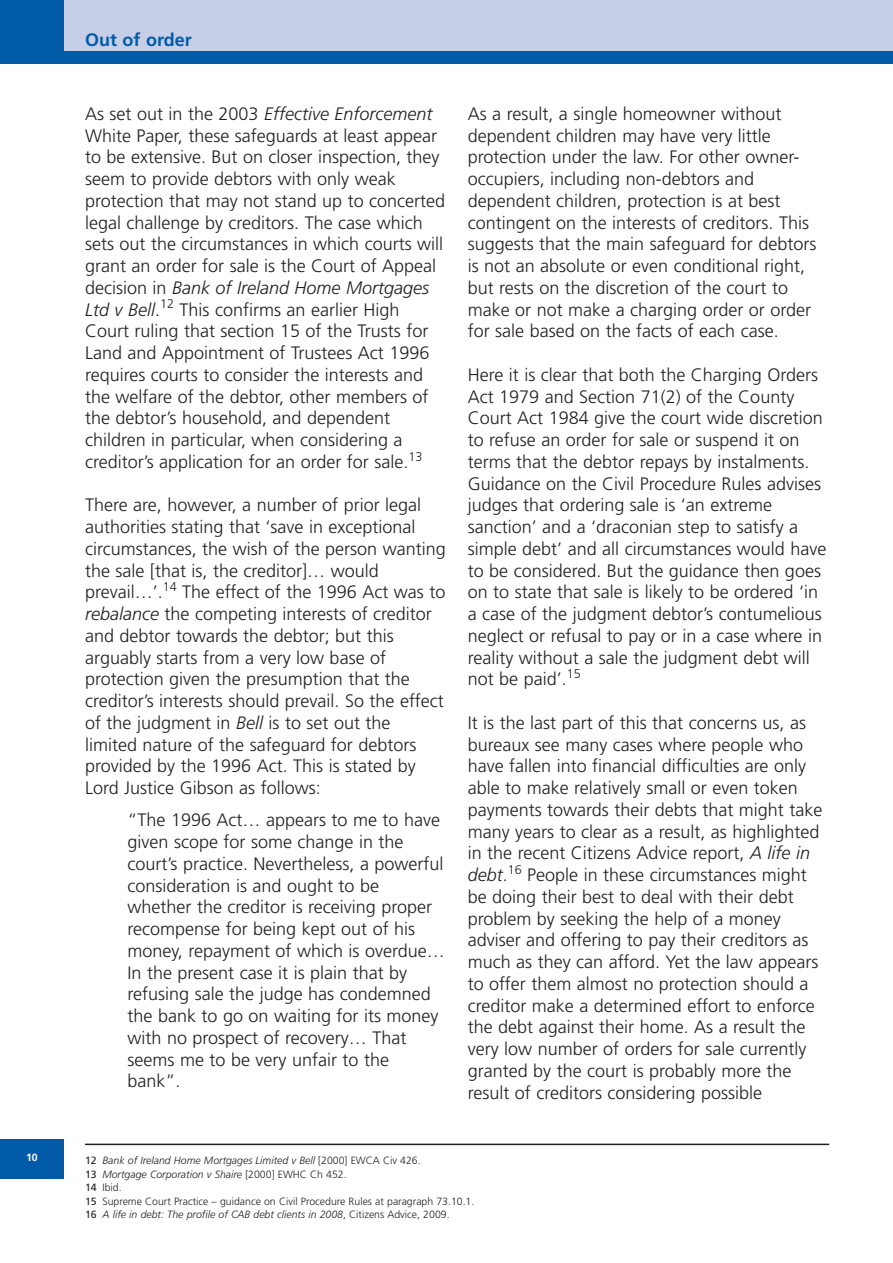
<style>
.page{position:relative;width:893px;height:1263px;background:#fff}
.page>*{position:absolute;margin:0;border:0;box-sizing:border-box;transform-origin:0 0}
.t1{font:300 18px/21.8px "Frutiger";color:#231f20}
.t2{font:700 18px "Frutiger";color:#015ba9}
.t3{font:300 10.5px/13.5px "Frutiger";color:#231f20}
.t4{font:700 10.5px "Frutiger";color:#fff}
.s1{font-style:italic}
.s2{font-weight:400}
</style>
<div class="page">
<div style="left:0;top:0;width:893px;height:64px;background:#015ba9"></div>
<div style="left:0;top:1139px;width:64px;height:39px;background:#015ba9"></div>
<div style="left:64px;top:0;width:829px;height:51px;background:#c6cee8"></div>
<hr style="left:85px;top:1143px;width:744px;height:2px;background:#231f20">
<p class="t4" style="left:26px;top:1153px;width:13px">10</p>
<p class="t2" style="left:85px;top:32px;width:108px">Out of order</p>
<p class="t1" style="left:85px;top:104px;width:362px">As set out in the 2003 <span class="s1">Effective Enforcement </span>White Paper, these safeguards at least appear to be extensive. But on closer inspection, they seem to provide debtors with only weak protection that may not stand up to concerted legal challenge by creditors. The case which sets out the circumstances in which courts will grant an order for sale is the Court of Appeal decision in <span class="s1">Bank of Ireland Home Mortgages Ltd v Bell</span>.<sup>12</sup> This confirms an earlier High Court ruling that section 15 of the Trusts for Land and Appointment of Trustees Act 1996 requires courts to consider the interests and the welfare of the debtor, other members of the debtor’s household, and dependent children in particular, when considering a creditor’s application for an order for sale.<sup>13</sup></p>
<p class="t1" style="left:85px;top:496px;width:362px">There are, however, a number of prior legal authorities stating that ‘save in exceptional circumstances, the wish of the person wanting the sale [that is, the creditor]… would prevail…’.<sup>14</sup> The effect of the 1996 Act was to <span class="s1">rebalance</span> the competing interests of creditor and debtor towards the debtor; but this arguably starts from a very low base of protection given the presumption that the creditor’s interests should prevail. So the effect of the judgment in <span class="s1">Bell</span> is to set out the limited nature of the safeguard for debtors provided by the 1996 Act. This is stated by Lord Justice Gibson as follows:</p>
<p class="t1" style="left:128px;top:811px;width:319px">“The 1996 Act… appears to me to have given scope for some change in the court’s practice. Nevertheless, a powerful consideration is and ought to be whether the creditor is receiving proper recompense for being kept out of his money, repayment of which is overdue… In the present case it is plain that by refusing sale the judge has condemned the bank to go on waiting for its money with no prospect of recovery… That seems me to be very unfair to the bank”.</p>
<p class="t1" style="left:468px;top:104px;width:350px">As a result, a single homeowner without dependent children may have very little protection under the law. For other owner&shy;occupiers, including non-debtors and dependent children, protection is at best contingent on the interests of creditors. This suggests that the main safeguard for debtors is not an absolute or even conditional right, but rests on the discretion of the court to make or not make a charging order or order for sale based on the facts of each case.</p>
<p class="t1" style="left:468px;top:365px;width:360px">Here it is clear that both the Charging Orders Act 1979 and Section 71(2) of the County Court Act 1984 give the court wide discretion to refuse an order for sale or suspend it on terms that the debtor repays by instalments.<br>Guidance on the Civil Procedure Rules advises judges that ordering sale is ‘an extreme sanction’ and a ‘draconian step to satisfy a simple debt’ and all circumstances would have to be considered. But the guidance then goes on to state that sale is likely to be ordered ‘in a case of the judgment debtor’s contumelious neglect or refusal to pay or in a case where in reality without a sale the judgment debt will not be paid’.<sup>15</sup></p>
<p class="t1" style="left:468px;top:713px;width:356px">It is the last part of this that concerns us, as bureaux see many cases where people who have fallen into financial difficulties are only able to make relatively small or even token payments towards their debts that might take many years to clear as a result, as highlighted in the recent Citizens Advice report, <span class="s1">A life in debt</span>.<sup>16</sup> People in these circumstances might be doing their best to deal with their debt problem by seeking the help of a money adviser and offering to pay their creditors as much as they can afford. Yet the law appears to offer them almost no protection should a creditor make a determined effort to enforce the debt against their home. As a result the very low number of orders for sale currently granted by the court is probably more the result of creditors considering possible</p>
<p class="t3" style="left:85px;top:1155px;width:391px"><span class="s2">12</span> <span class="s1">Bank of Ireland Home Mortgages Limited v Bell</span> [2000] EWCA Civ 426.<br><span class="s2">13</span> <span class="s1">Mortgage Corporation v Shaire</span> [2000] EWHC Ch 452.<br><span class="s2">14</span> Ibid.<br><span class="s2">15</span> Supreme Court Practice – guidance on Civil Procedure Rules at paragraph 73.10.1.<br><span class="s2">16</span> <span class="s1">A life in debt: The profile of CAB debt clients in 2008</span>, Citizens Advice, 2009.</p>
</div>
